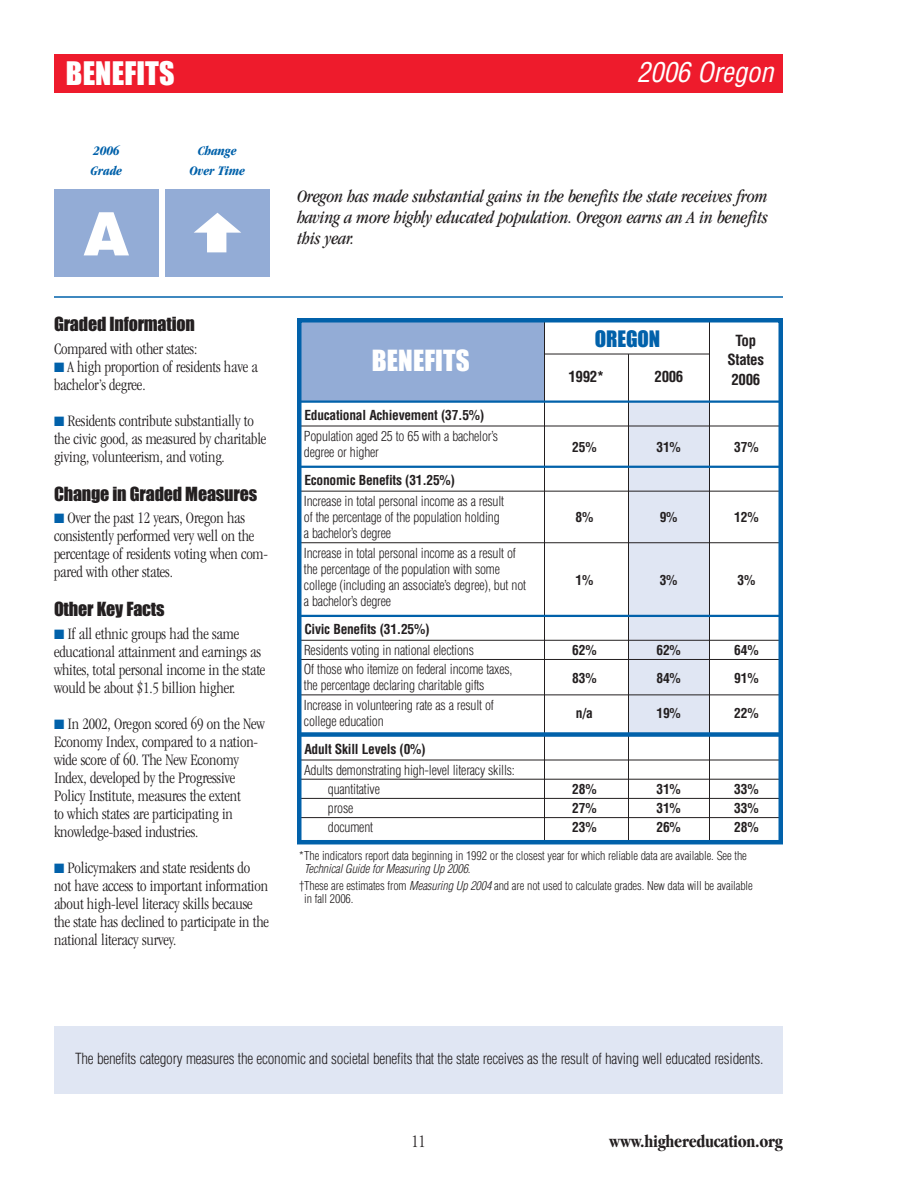
<style>
.page{position:relative;width:918px;height:1188px;background:#fff}
.page>*{position:absolute;margin:0;border:0;box-sizing:border-box;transform-origin:0 0}
.t1{font:900 60px "Helvetica";color:#fff}
.t2{font:30px "Impact";letter-spacing:.005em;color:#fff}
.t3{font:italic condensed 27px "Helvetica";letter-spacing:-.01em;color:#fff}
.t4{font:27px "Impact";letter-spacing:.005em;color:#fff}
.t5{font:21px "Impact";letter-spacing:-.005em;color:#0161aa}
.t6{font:italic condensed 18px/21px "Garamond";letter-spacing:-.01em;color:#231f20;text-align:justify}
.t7{font:18px "Impact";letter-spacing:-.01em;color:#231f20}
.t8{font:700 condensed 18px "Garamond";letter-spacing:-.015em;color:#231f20}
.t9{font:300 condensed 18px "Garamond";color:#231f20}
.t10{font:300 condensed 16.5px/18px "Garamond";letter-spacing:-.01em;color:#231f20}
.t11{font:300 condensed 15px "Helvetica";letter-spacing:-.015em;color:#231f20}
.t12{font:700 condensed 15px/19.5px "Helvetica";letter-spacing:-.025em;color:#231f20;text-align:center}
.t13{font:300 condensed 13.5px/16.2px "Helvetica";letter-spacing:-.015em;color:#231f20}
.t14{font:700 condensed 13.5px "Helvetica";letter-spacing:-.02em;color:#231f20}
.t15{font:italic 700 condensed 13.5px/19.5px "Garamond";letter-spacing:-.01em;color:#0161aa}
.t16{font:300 condensed 12px/13.5px "Helvetica";letter-spacing:-.01em;color:#231f20}
.s1{color:#0161aa}
.s2{font-style:italic}
</style>
<div class="page">
<div style="left:297px;top:320px;width:247px;height:81px;background:#93acd6"></div>
<div style="left:54px;top:54px;width:729px;height:39px;background:#ee1b2c"></div>
<div style="left:629px;top:402px;width:81px;height:332px;background:#e0e6f3"></div>
<hr style="left:544px;top:321px;width:1px;height:522px;background:#231f20">
<hr style="left:544px;top:354px;width:166px;height:1px;background:#231f20">
<hr style="left:709px;top:320px;width:1px;height:522px;background:#231f20">
<hr style="left:628px;top:354px;width:1px;height:488px;background:#231f20">
<hr style="left:301px;top:400px;width:481px;height:3px;background:#0161aa">
<hr style="left:301px;top:426px;width:481px;height:1px;background:#231f20">
<hr style="left:301px;top:466px;width:481px;height:2px;background:#0161aa">
<hr style="left:301px;top:491px;width:481px;height:1px;background:#231f20">
<hr style="left:301px;top:542px;width:481px;height:1px;background:#231f20">
<hr style="left:301px;top:615px;width:481px;height:2px;background:#0161aa">
<hr style="left:301px;top:640px;width:481px;height:1px;background:#231f20">
<hr style="left:301px;top:659px;width:481px;height:1px;background:#231f20">
<hr style="left:301px;top:695px;width:481px;height:1px;background:#231f20">
<div style="left:301px;top:732px;width:481px;height:5px;background:#0161aa"></div>
<hr style="left:301px;top:760px;width:481px;height:1px;background:#231f20">
<hr style="left:301px;top:779px;width:481px;height:1px;background:#231f20">
<hr style="left:301px;top:798px;width:481px;height:1px;background:#231f20">
<hr style="left:301px;top:817px;width:481px;height:1px;background:#231f20">
<div style="left:54px;top:1026px;width:729px;height:68px;background:#e0e6f3"></div>
<div style="left:297px;top:318px;width:486px;height:526px;border:4px solid #0161aa"></div>
<hr style="left:54px;top:296px;width:729px;height:2px;background:#0161aa">
<div style="left:165px;top:189px;width:105px;height:88px;background:#93acd6"></div>
<svg style="left:194px;top:213px;width:47px;height:39px"></svg>
<div style="left:54px;top:189px;width:105px;height:87px;background:#93acd6"></div>
<h2 class="t2" style="left:66px;top:64px;width:110px">BENEFITS</h2>
<h3 class="t3" style="left:637px;top:62px;width:138px">2006 Oregon</h3>
<p class="t15" style="left:91px;top:142px;width:33px">2006<br>Grade</p>
<p class="t15" style="left:190px;top:143px;width:57px;text-align:center">Change<br>Over Time</p>
<h1 class="t1" style="left:83px;top:212px;width:48px">A</h1>
<p class="t7" style="left:54px;top:319px;width:142px">Graded Information</p>
<p class="t10" style="left:54px;top:341px;width:145px">Compared with other states:</p>
<p class="t10" style="left:54px;top:359px;width:205px"><span class="s1">■</span> A high proportion of residents have a bachelor’s degree.</p>
<p class="t10" style="left:54px;top:413px;width:214px"><span class="s1">■</span> Residents contribute substantially to the civic good, as measured by charitable giving, volunteerism, and voting.</p>
<p class="t7" style="left:54px;top:488px;width:205px">Change in Graded Measures</p>
<p class="t10" style="left:54px;top:510px;width:216px"><span class="s1">■</span> Over the past 12 years, Oregon has consistently performed very well on the percentage of residents voting when com&shy;pared with other states.</p>
<p class="t7" style="left:54px;top:604px;width:112px">Other Key Facts</p>
<p class="t10" style="left:54px;top:626px;width:213px"><span class="s1">■</span> If all ethnic groups had the same educational attainment and earnings as whites, total personal income in the state would be about $1.5 billion higher.</p>
<p class="t10" style="left:54px;top:716px;width:212px"><span class="s1">■</span> In 2002, Oregon scored 69 on the New Economy Index, compared to a nation&shy;wide score of 60. The New Economy Index, developed by the Progressive Policy Institute, measures the extent<br>to which states are participating in knowledge-based industries.</p>
<p class="t10" style="left:54px;top:860px;width:217px"><span class="s1">■</span> Policymakers and state residents do not have access to important information about high-level literacy skills because the state has declined to participate in the national literacy survey.</p>
<p class="t6" style="left:297px;top:187px;width:472px">Oregon has made substantial gains in the benefits the state receives from having a more highly educated population. Oregon earns an A in benefits this year.</p>
<h3 class="t4" style="left:372px;top:352px;width:99px">BENEFITS</h3>
<p class="t5" style="left:595px;top:332px;width:67px">OREGON</p>
<p class="t12" style="left:728px;top:332px;width:38px">Top<br>States</p>
<p class="t12" style="left:568px;top:368px;width:37px">1992*</p>
<p class="t12" style="left:655px;top:368px;width:30px">2006</p>
<p class="t12" style="left:731px;top:371px;width:30px">2006</p>
<p class="t14" style="left:304px;top:410px;width:182px">Educational Achievement (37.5%)</p>
<p class="t13" style="left:304px;top:429px;width:195px">Population aged 25 to 65 with a bachelor’s degree or higher</p>
<p class="t14" style="left:572px;top:442px;width:26px">25%</p>
<p class="t14" style="left:656px;top:442px;width:26px">31%</p>
<p class="t14" style="left:734px;top:442px;width:26px">37%</p>
<p class="t14" style="left:304px;top:475px;width:152px">Economic Benefits (31.25%)</p>
<p class="t13" style="left:304px;top:494px;width:202px">Increase in total personal income as a result of the percentage of the population holding</p>
<p class="t14" style="left:576px;top:512px;width:19px">8%</p>
<p class="t14" style="left:660px;top:512px;width:19px">9%</p>
<p class="t14" style="left:734px;top:512px;width:26px">12%</p>
<p class="t13" style="left:304px;top:525px;width:214px;line-height:19.2px">a bachelor’s degree<br>Increase in total personal income as a result of</p>
<p class="t13" style="left:304px;top:562px;width:224px">the percentage of the population with some college (including an associate’s degree), but not</p>
<p class="t14" style="left:576px;top:575px;width:19px">1%</p>
<p class="t14" style="left:660px;top:575px;width:19px">3%</p>
<p class="t14" style="left:737px;top:575px;width:19px">3%</p>
<p class="t13" style="left:304px;top:594px;width:89px">a bachelor’s degree</p>
<p class="t14" style="left:304px;top:624px;width:127px">Civic Benefits (31.25%)</p>
<p class="t13" style="left:304px;top:643px;width:171px">Residents voting in national elections</p>
<p class="t14" style="left:572px;top:645px;width:26px">62%</p>
<p class="t14" style="left:656px;top:645px;width:26px">62%</p>
<p class="t14" style="left:734px;top:645px;width:26px">64%</p>
<p class="t13" style="left:304px;top:662px;width:210px">Of those who itemize on federal income taxes, the percentage declaring charitable gifts</p>
<p class="t14" style="left:572px;top:673px;width:26px">83%</p>
<p class="t14" style="left:656px;top:673px;width:26px">84%</p>
<p class="t14" style="left:734px;top:673px;width:26px">91%</p>
<p class="t13" style="left:304px;top:698px;width:192px">Increase in volunteering rate as a result of college education</p>
<p class="t14" style="left:576px;top:708px;width:18px">n/a</p>
<p class="t14" style="left:656px;top:708px;width:26px">19%</p>
<p class="t14" style="left:734px;top:708px;width:26px">22%</p>
<p class="t14" style="left:304px;top:744px;width:123px">Adult Skill Levels (0%)</p>
<p class="t13" style="left:328px;top:761px;width:188px;line-height:19.2px;text-indent:-24px">Adults demonstrating high-level literacy skills: quantitative</p>
<p class="t14" style="left:572px;top:784px;width:26px">28%</p>
<p class="t14" style="left:656px;top:784px;width:26px">31%</p>
<p class="t14" style="left:734px;top:784px;width:26px">33%</p>
<p class="t13" style="left:328px;top:801px;width:27px">prose</p>
<p class="t14" style="left:572px;top:803px;width:26px">27%</p>
<p class="t14" style="left:656px;top:803px;width:26px">31%</p>
<p class="t14" style="left:734px;top:803px;width:26px">33%</p>
<p class="t13" style="left:328px;top:820px;width:47px">document</p>
<p class="t14" style="left:572px;top:822px;width:26px">23%</p>
<p class="t14" style="left:656px;top:822px;width:26px">26%</p>
<p class="t14" style="left:734px;top:822px;width:26px">28%</p>
<p class="t16" style="left:304px;top:850px;width:444px;text-indent:-5px">*The indicators report data beginning in 1992 or the closest year for which reliable data are available. See the<br><span class="s2">Technical Guide for Measuring Up 2006</span>.</p>
<p class="t16" style="left:304px;top:880px;width:450px;text-indent:-5px">†These are estimates from <span class="s2">Measuring Up 2004</span> and are not used to calculate grades. New data will be available in fall 2006.</p>
<p class="t11" style="left:75px;top:1053px;width:690px">The benefits category measures the economic and societal benefits that the state receives as the result of having well educated residents.</p>
<p class="t9" style="left:411px;top:1134px;width:16px">11</p>
<p class="t8" style="left:609px;top:1134px;width:175px">www.highereducation.org</p>
</div>
